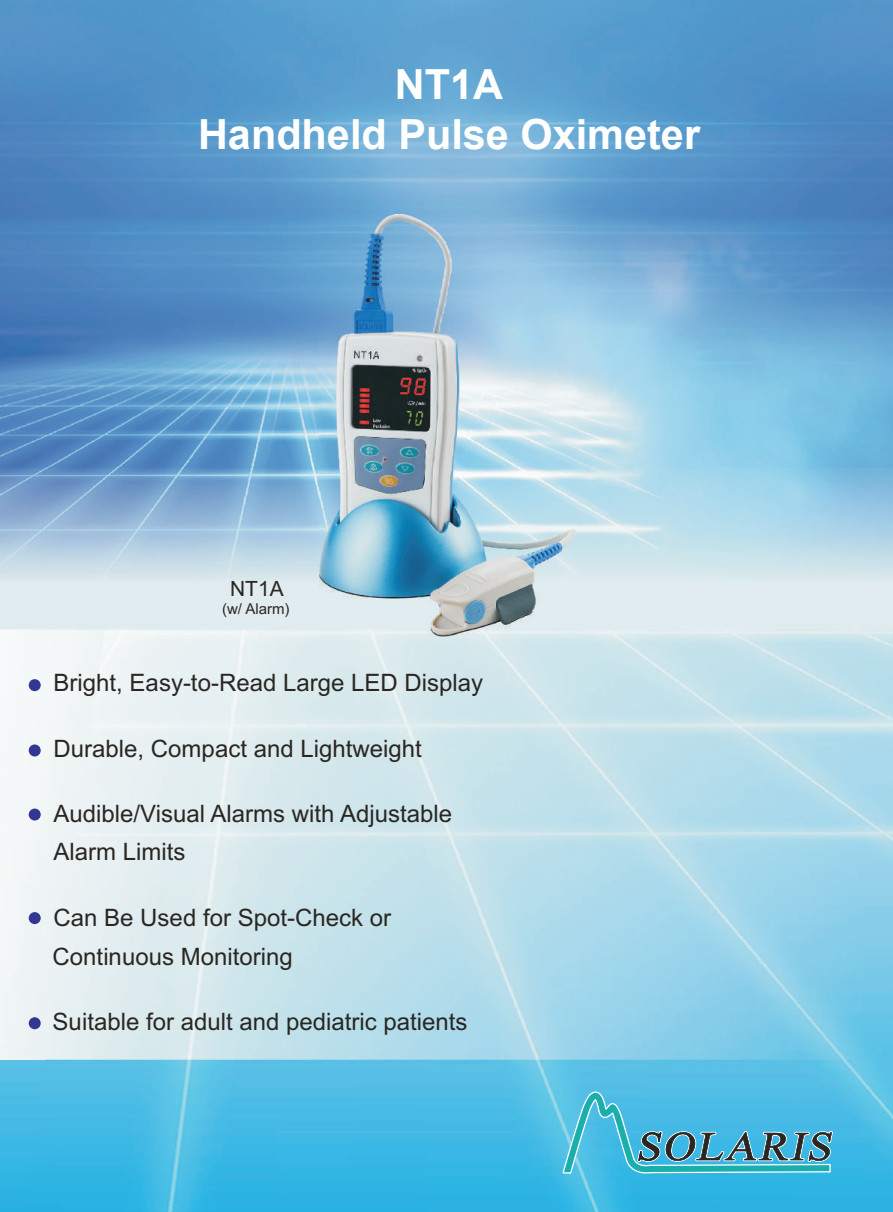
<style>
.page{position:relative;width:893px;height:1212px;background:#fff}
.page>*{position:absolute;margin:0;border:0;box-sizing:border-box;transform-origin:0 0}
.t1{font:700 41.55px/49.8px "Arial";color:#fff;text-align:center}
.t2{font:24px/38.2px "Arial";color:#2a2723}
.t3{font:21px "Arial";color:#2a2723}
.t4{font:15px "Arial";color:#2a2723}
</style>
<div class="page">
<img style="left:24px;top:629px;width:869px;height:583px">
<div style="left:29px;top:744px;width:12px;height:12px;background:#313793;border-radius:50%"></div>
<div style="left:29px;top:808px;width:12px;height:12px;background:#313793;border-radius:50%"></div>
<div style="left:29px;top:679px;width:12px;height:12px;background:#313793;border-radius:50%"></div>
<img style="left:0;top:0;width:893px;height:468px">
<img style="left:0;top:468px;width:893px;height:161px">
<div style="left:29px;top:912px;width:12px;height:12px;background:#313793;border-radius:50%"></div>
<div style="left:29px;top:1017px;width:12px;height:12px;background:#313793;border-radius:50%"></div>
<svg style="left:563px;top:1091px;width:270px;height:83px;background:#50b4d2"></svg>
<img style="left:319px;top:215px;width:258px;height:422px">
<h1 class="t1" style="left:198px;top:61px;width:504px">NT1A<br>Handheld Pulse Oximeter</h1>
<p class="t3" style="left:230px;top:581px;width:55px">NT1A</p>
<p class="t4" style="left:222px;top:603px;width:69px">(w/ Alarm)</p>
<p class="t2" style="left:54px;top:666px;width:431px">Bright, Easy-to-Read Large LED Display</p>
<p class="t2" style="left:54px;top:731px;width:370px">Durable, Compact and Lightweight</p>
<p class="t2" style="left:54px;top:797px;width:400px">Audible/Visual Alarms with Adjustable<br>Alarm Limits</p>
<p class="t2" style="left:53px;top:900px;width:340px;line-height:39.2px">Can Be Used for Spot-Check or<br>Continuous Monitoring</p>
<p class="t2" style="left:53px;top:1005px;width:416px">Suitable for adult and pediatric patients</p>
</div>
